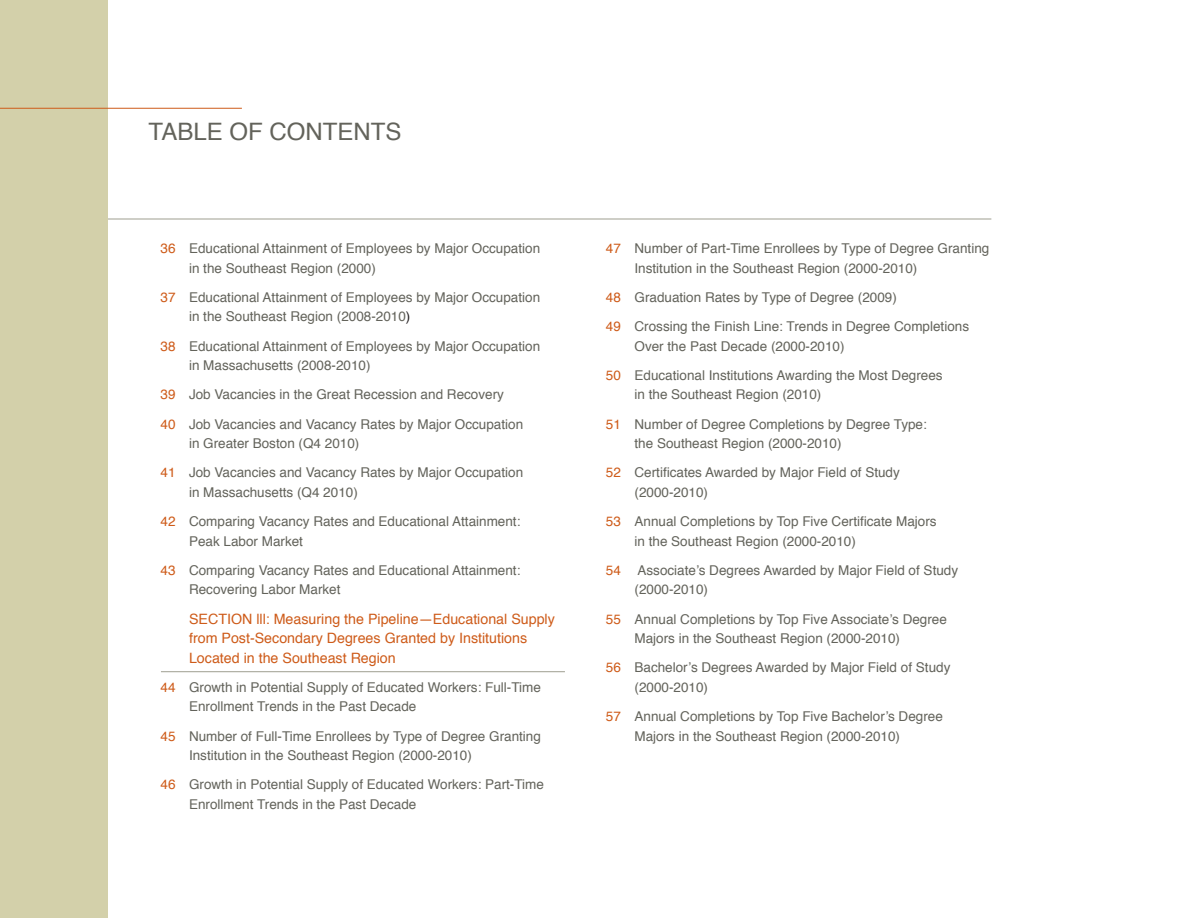
<style>
.page{position:relative;width:1188px;height:918px;background:#fff}
.page>*{position:absolute;margin:0;border:0;box-sizing:border-box;transform-origin:0 0}
.t1{font:24px "Helvetica";color:#63635b}
.t2{font:14.25px/19.5px "Helvetica";color:#ce5b19}
.t3{font:13.5px/29.2px "Helvetica";color:#63635b}
.s1{color:#ce5b19}
.s2{color:#231f20}
</style>
<div class="page">
<hr style="left:0;top:219px;width:991px;height:1px;background:#9e9e90">
<div style="left:0;top:0;width:108px;height:918px;background:#d3d0aa"></div>
<hr style="left:0;top:108px;width:242px;height:1px;background:#ce5b19">
<hr style="left:161px;top:671px;width:404px;height:1px;background:#9e9e90">
<h1 class="t1" style="left:149px;top:116px;width:254px">TABLE OF CONTENTS</h1>
<p class="t3" style="left:189px;top:239px;width:353px;line-height:19.5px;text-indent:-29px"><span class="s1">36</span> Educational Attainment of Employees by Major Occupation in the Southeast Region (2000)</p>
<p class="t3" style="left:189px;top:288px;width:353px;line-height:19.5px;text-indent:-29px"><span class="s1">37</span> Educational Attainment of Employees by Major Occupation in the Southeast Region (2008-2010<span class="s2">)</span></p>
<p class="t3" style="left:189px;top:337px;width:353px;line-height:19.5px;text-indent:-29px"><span class="s1">38</span> Educational Attainment of Employees by Major Occupation in Massachusetts (2008-2010)</p>
<p class="t3" style="left:161px;top:381px;width:364px"><span class="s1">39</span> Job Vacancies in the Great Recession and Recovery<br><span class="s1">40</span> Job Vacancies and Vacancy Rates by Major Occupation</p>
<p class="t3" style="left:161px;top:430px;width:364px;text-indent:29px">in Greater Boston (Q4 2010)<br><span class="s1">41</span> Job Vacancies and Vacancy Rates by Major Occupation</p>
<p class="t3" style="left:161px;top:478px;width:361px;text-indent:29px">in Massachusetts (Q4 2010)<br><span class="s1">42</span> Comparing Vacancy Rates and Educational Attainment:</p>
<p class="t3" style="left:161px;top:527px;width:361px;text-indent:29px">Peak Labor Market<br><span class="s1">43</span> Comparing Vacancy Rates and Educational Attainment:</p>
<p class="t3" style="left:189px;top:576px;width:153px">Recovering Labor Market</p>
<p class="t2" style="left:189px;top:610px;width:367px">SECTION lll: Measuring the Pipeline—Educational Supply from Post-Secondary Degrees Granted by Institutions<br>Located in the Southeast Region</p>
<p class="t3" style="left:189px;top:678px;width:353px;line-height:19.5px;text-indent:-29px"><span class="s1">44</span> Growth in Potential Supply of Educated Workers: Full-Time<br>Enrollment Trends in the Past Decade</p>
<p class="t3" style="left:189px;top:727px;width:353px;line-height:19.5px;text-indent:-29px"><span class="s1">45</span> Number of Full-Time Enrollees by Type of Degree Granting<br>Institution in the Southeast Region (2000-2010)</p>
<p class="t3" style="left:189px;top:776px;width:356px;line-height:19.5px;text-indent:-29px"><span class="s1">46</span> Growth in Potential Supply of Educated Workers: Part-Time<br>Enrollment Trends in the Past Decade</p>
<p class="t3" style="left:635px;top:239px;width:356px;line-height:19.5px;text-indent:-29px"><span class="s1">47</span> Number of Part-Time Enrollees by Type of Degree Granting<br>Institution in the Southeast Region (2000-2010)</p>
<p class="t3" style="left:606px;top:283px;width:365px"><span class="s1">48</span> Graduation Rates by Type of Degree (2009)<br><span class="s1">49</span> Crossing the Finish Line: Trends in Degree Completions</p>
<p class="t3" style="left:606px;top:332px;width:338px;text-indent:29px">Over the Past Decade (2000-2010)<br><span class="s1">50</span> Educational Institutions Awarding the Most Degrees</p>
<p class="t3" style="left:606px;top:381px;width:322px;text-indent:29px">in the Southeast Region (2010)<br><span class="s1">51</span> Number of Degree Completions by Degree Type:</p>
<p class="t3" style="left:606px;top:430px;width:295px;text-indent:29px">the Southeast Region (2000-2010)<br><span class="s1">52</span> Certificates Awarded by Major Field of Study</p>
<p class="t3" style="left:606px;top:478px;width:332px;text-indent:29px">(2000-2010)<br><span class="s1">53</span> Annual Completions by Top Five Certificate Majors</p>
<p class="t3" style="left:606px;top:527px;width:354px;text-indent:29px">in the Southeast Region (2000-2010)<br><span class="s1">54</span> Associate’s Degrees Awarded by Major Field of Study</p>
<p class="t3" style="left:606px;top:576px;width:342px;text-indent:29px">(2000-2010)<br><span class="s1">55</span> Annual Completions by Top Five Associate’s Degree</p>
<p class="t3" style="left:606px;top:625px;width:346px;text-indent:29px">Majors in the Southeast Region (2000-2010)<br><span class="s1">56</span> Bachelor’s Degrees Awarded by Major Field of Study</p>
<p class="t3" style="left:606px;top:673px;width:338px;text-indent:29px">(2000-2010)<br><span class="s1">57</span> Annual Completions by Top Five Bachelor’s Degree</p>
<p class="t3" style="left:635px;top:722px;width:267px">Majors in the Southeast Region (2000-2010)</p>
</div>
